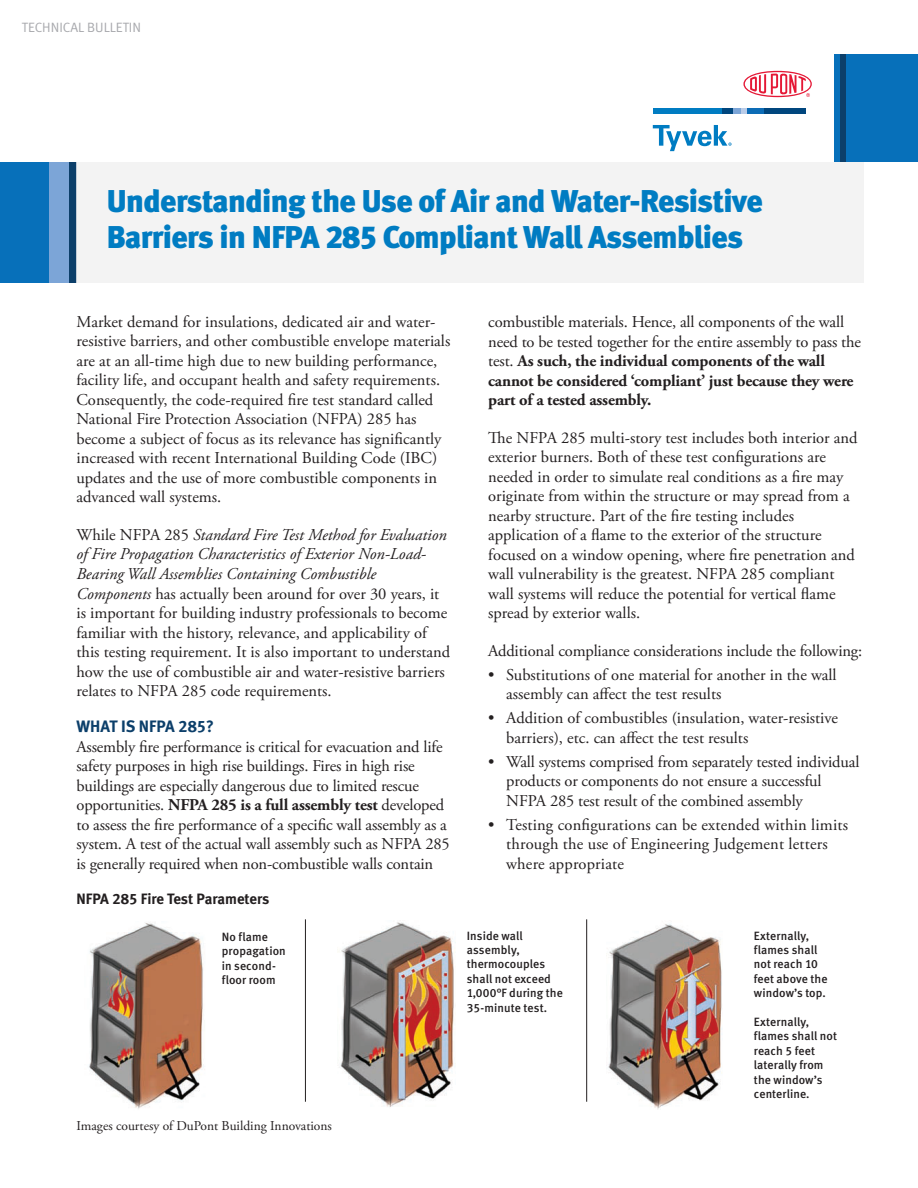
<style>
.page{position:relative;width:918px;height:1188px;background:#fff}
.page>*{position:absolute;margin:0;border:0;box-sizing:border-box;transform-origin:0 0}
.t1{font:31.5px/36px "Meta Black LF";letter-spacing:-.02em;color:#007cc2}
.t2{font:16.5px/19.5px "Adobe Garamond Pro";color:#231f20}
.t3{font:700 16.5px/19.5px "Adobe Garamond Pro";letter-spacing:-.01em;color:#231f20}
.t4{font:16.5px "Meta Bold LF";color:#0c3f6a}
.t5{font:15px "Meta Bold LF";color:#231f20}
.t6{font:13.5px "Adobe Garamond Pro";color:#231f20}
.t7{font:13.5px "Meta Normal LF";color:#a8a9ad}
.t8{font:12px/14.4px "Meta Medium LF";letter-spacing:.01em;color:#231f20}
.s1{font-style:italic}
.s2{font-weight:700}
.s3{font-weight:400}
</style>
<div class="page">
<div style="left:834px;top:54px;width:84px;height:108px;background:#0770ba"></div>
<div style="left:840px;top:54px;width:6px;height:108px;background:#0c3f6a"></div>
<div style="left:0;top:162px;width:50px;height:121px;background:#0770ba"></div>
<div style="left:50px;top:162px;width:19px;height:121px;background:#7ca5d7"></div>
<div style="left:69px;top:162px;width:7px;height:121px;background:#0c3f6a"></div>
<div style="left:76px;top:162px;width:788px;height:121px;background:#f0f0f1"></div>
<svg style="left:743px;top:71px;width:69px;height:26px"></svg>
<div style="left:653px;top:109px;width:69px;height:5px;background:#007cc2"></div>
<div style="left:764px;top:109px;width:42px;height:5px;background:#00467e"></div>
<svg style="left:653px;top:125px;width:79px;height:26px"></svg>
<div style="left:722px;top:109px;width:12px;height:5px;background:#00467e"></div>
<svg style="left:734px;top:109px;width:14px;height:5px"></svg>
<div style="left:748px;top:109px;width:16px;height:5px;background:#0d6cb6"></div>
<hr style="left:305px;top:919px;width:1px;height:183px;background:#231f20">
<hr style="left:586px;top:919px;width:1px;height:183px;background:#231f20">
<img style="left:89px;top:923px;width:116px;height:186px">
<img style="left:608px;top:924px;width:114px;height:185px">
<img style="left:339px;top:922px;width:117px;height:185px">
<p class="t7" style="left:22px;top:20px;width:121px">TECHNICAL BULLETIN</p>
<h1 class="t1" style="left:107px;top:183px;width:657px">Understanding the Use of Air and Water-Resistive<br>Barriers in NFPA 285 Compliant Wall Assemblies</h1>
<p class="t2" style="left:76px;top:313px;width:375px">Market demand for insulations, dedicated air and water&shy;resistive barriers, and other combustible envelope materials are at an all-time high due to new building performance, facility life, and occupant health and safety requirements.<br>Consequently, the code-required fire test standard called National Fire Protection Association (NFPA) 285 has become a subject of focus as its relevance has significantly increased with recent International Building Code (IBC) updates and the use of more combustible components in advanced wall systems.</p>
<p class="t2" style="left:76px;top:526px;width:375px">While NFPA 285 <span class="s1">Standard Fire Test Method for Evaluation of Fire Propagation Characteristics of Exterior Non-Load-Bearing Wall Assemblies Containing Combustible Components</span> has actually been around for over 30 years, it is important for building industry professionals to become familiar with the history, relevance, and applicability of this testing requirement. It is also important to understand how the use of combustible air and water-resistive barriers relates to NFPA 285 code requirements.</p>
<p class="t4" style="left:76px;top:716px;width:139px">WHAT IS NFPA 285?</p>
<p class="t2" style="left:76px;top:737px;width:375px">Assembly fire performance is critical for evacuation and life safety purposes in high rise buildings. Fires in high rise buildings are especially dangerous due to limited rescue opportunities. <span class="s2">NFPA 285 is a full assembly test</span> developed to assess the fire performance of a specific wall assembly as a system. A test of the actual wall assembly such as NFPA 285 is generally required when non-combustible walls contain</p>
<p class="t5" style="left:76px;top:890px;width:194px">NFPA 285 Fire Test Parameters</p>
<p class="t3" style="left:488px;top:312px;width:374px"><span class="s3">combustible materials. Hence, all components of the wall need to be tested together for the entire assembly to pass the test.</span> As such, the individual components of the wall cannot be considered ‘compliant’ just because they were part of a tested assembly.</p>
<p class="t2" style="left:488px;top:428px;width:371px">The NFPA 285 multi-story test includes both interior and exterior burners. Both of these test configurations are needed in order to simulate real conditions as a fire may originate from within the structure or may spread from a nearby structure. Part of the fire testing includes application of a flame to the exterior of the structure focused on a window opening, where fire penetration and wall vulnerability is the greatest. NFPA 285 compliant wall systems will reduce the potential for vertical flame spread by exterior walls.</p>
<p class="t2" style="left:488px;top:641px;width:376px">Additional compliance considerations include the following:</p>
<p class="t2" style="left:506px;top:665px;width:332px;text-indent:-18px">• Substitutions of one material for another in the wall assembly can affect the test results</p>
<p class="t2" style="left:506px;top:709px;width:333px;text-indent:-18px">• Addition of combustibles (insulation, water-resistive barriers), etc. can affect the test results</p>
<p class="t2" style="left:506px;top:752px;width:355px;text-indent:-18px">• Wall systems comprised from separately tested individual products or components do not ensure a successful<br>NFPA 285 test result of the combined assembly</p>
<p class="t2" style="left:506px;top:815px;width:343px;text-indent:-18px">• Testing configurations can be extended within limits through the use of Engineering Judgement letters where appropriate</p>
<p class="t8" style="left:222px;top:930px;width:65px">No flame propagation in second&shy;floor room</p>
<p class="t8" style="left:467px;top:928px;width:98px">Inside wall assembly, thermocouples shall not exceed<br>1,000°F during the<br>35-minute test.</p>
<p class="t8" style="left:754px;top:928px;width:75px">Externally, flames shall not reach 10 feet above the window’s top.</p>
<p class="t8" style="left:754px;top:1014px;width:85px">Externally, flames shall not reach 5 feet laterally from the window’s centerline.</p>
<p class="t6" style="left:76px;top:1118px;width:257px">Images courtesy of DuPont Building Innovations</p>
</div>
